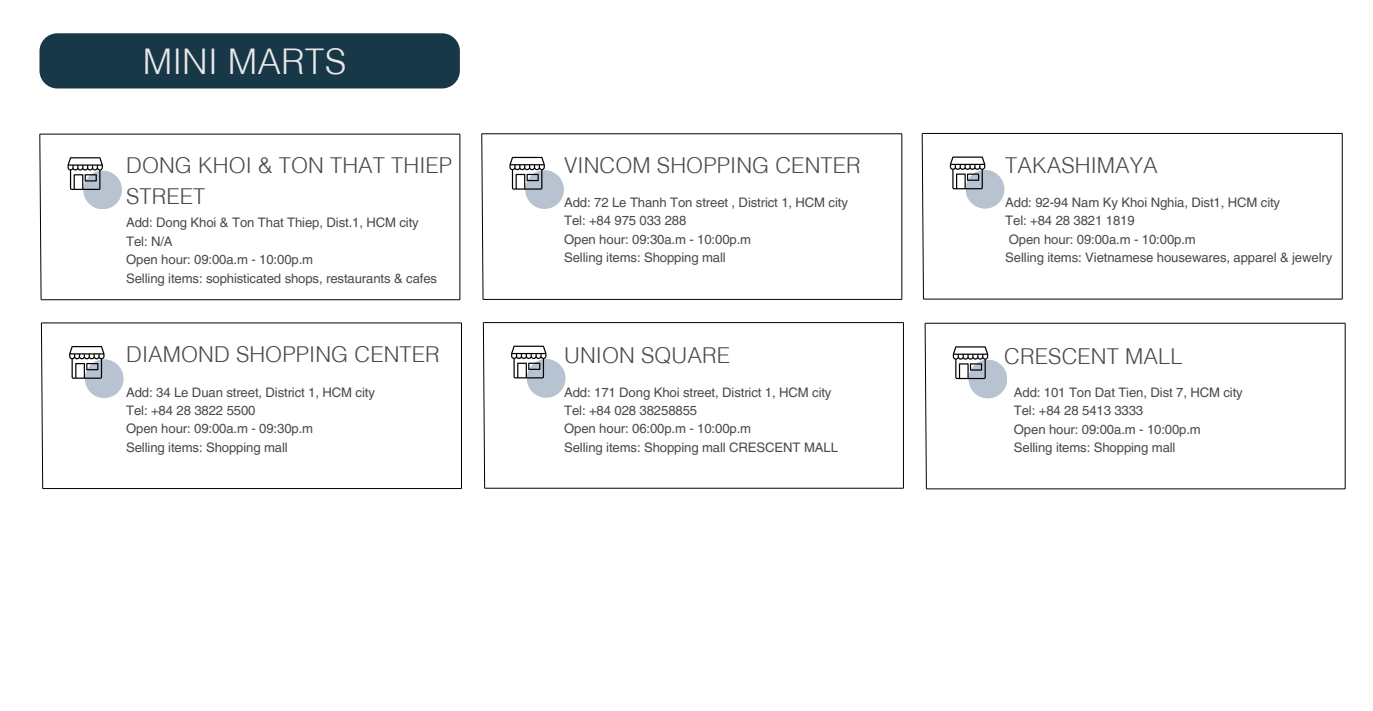
<style>
.page{position:relative;width:1373px;height:711px;background:#fff}
.page>*{position:absolute;margin:0;border:0;box-sizing:border-box;transform-origin:0 0}
.t1{font:300 35.44px "Helvetica LT Thai";letter-spacing:.005em;color:#e8e8e8}
.t2{font:300 21.88px/30.2px "Helvetica LT Thai";letter-spacing:.005em;color:#4a494a}
.t3{font:13.12px/18.4px "Helvetica LT Pro";letter-spacing:-.01em;color:#4a494a}
</style>
<div class="page">
<hr style="left:40px;top:134px;width:420px;height:1px;background:#000">
<hr style="left:41px;top:299px;width:419px;height:1px;background:#000">
<svg style="left:39px;top:133px;width:3px;height:167px"></svg>
<hr style="left:460px;top:134px;width:1px;height:166px;background:#000">
<div style="left:83px;top:170px;width:39px;height:39px;background:#b7c3d1;border-radius:50%"></div>
<svg style="left:67px;top:157px;width:36px;height:33px"></svg>
<hr style="left:41px;top:322px;width:420px;height:1px;background:#000">
<hr style="left:43px;top:488px;width:418px;height:1px;background:#000">
<svg style="left:41px;top:322px;width:2px;height:167px"></svg>
<hr style="left:461px;top:323px;width:1px;height:165px;background:#000">
<div style="left:85px;top:359px;width:39px;height:39px;background:#b7c3d1;border-radius:50%"></div>
<svg style="left:69px;top:346px;width:36px;height:33px"></svg>
<hr style="left:922px;top:133px;width:420px;height:1px;background:#000">
<hr style="left:923px;top:299px;width:419px;height:1px;background:#000">
<svg style="left:921px;top:133px;width:3px;height:167px"></svg>
<hr style="left:1342px;top:133px;width:1px;height:166px;background:#000">
<div style="left:966px;top:170px;width:38px;height:39px;background:#b7c3d1;border-radius:50%"></div>
<svg style="left:950px;top:156px;width:35px;height:33px"></svg>
<hr style="left:482px;top:133px;width:420px;height:1px;background:#000">
<hr style="left:483px;top:299px;width:419px;height:1px;background:#000">
<svg style="left:481px;top:133px;width:3px;height:167px"></svg>
<hr style="left:901px;top:134px;width:1px;height:165px;background:#000">
<div style="left:525px;top:170px;width:39px;height:39px;background:#b7c3d1;border-radius:50%"></div>
<svg style="left:509px;top:157px;width:36px;height:33px"></svg>
<hr style="left:483px;top:322px;width:420px;height:1px;background:#000">
<hr style="left:485px;top:488px;width:418px;height:1px;background:#000">
<svg style="left:483px;top:322px;width:2px;height:167px"></svg>
<hr style="left:903px;top:322px;width:1px;height:166px;background:#000">
<div style="left:527px;top:359px;width:39px;height:39px;background:#b7c3d1;border-radius:50%"></div>
<svg style="left:511px;top:346px;width:35px;height:32px"></svg>
<hr style="left:925px;top:323px;width:420px;height:1px;background:#000">
<hr style="left:926px;top:488px;width:419px;height:1px;background:#000">
<svg style="left:924px;top:322px;width:3px;height:167px"></svg>
<hr style="left:1345px;top:323px;width:1px;height:166px;background:#000">
<div style="left:968px;top:359px;width:39px;height:39px;background:#b7c3d1;border-radius:50%"></div>
<svg style="left:953px;top:346px;width:35px;height:33px"></svg>
<div style="left:39px;top:33px;width:421px;height:55px;background:#183747;border-radius:18px"></div>
<h1 class="t1" style="left:143px;top:41px;width:205px">MINI MARTS</h1>
<h2 class="t2" style="left:126px;top:151px;width:328px">DONG KHOI &amp; TON THAT THIEP<br>STREET</h2>
<h2 class="t2" style="left:564px;top:151px;width:298px">VINCOM SHOPPING CENTER</h2>
<h2 class="t2" style="left:1005px;top:150px;width:154px">TAKASHIMAYA</h2>
<p class="t3" style="left:564px;top:194px;width:285px">Add: 72 Le Thanh Ton street , District 1, HCM city<br>Tel: +84 975 033 288<br>Open hour: 09:30a.m - 10:00p.m<br>Selling items: Shopping mall</p>
<p class="t3" style="left:1005px;top:194px;width:328px">Add: 92-94 Nam Ky Khoi Nghia, Dist1, HCM city<br>Tel: +84 28 3821 1819<br>Open hour: 09:00a.m - 10:00p.m<br>Selling items: Vietnamese housewares, apparel &amp; jewelry</p>
<p class="t3" style="left:126px;top:215px;width:312px">Add: Dong Khoi &amp; Ton That Thiep, Dist.1, HCM city Tel: N/A<br>Open hour: 09:00a.m - 10:00p.m<br>Selling items: sophisticated shops, restaurants &amp; cafes</p>
<h2 class="t2" style="left:126px;top:339px;width:315px">DIAMOND SHOPPING CENTER</h2>
<p class="t3" style="left:126px;top:384px;width:250px">Add: 34 Le Duan street, District 1, HCM city<br>Tel: +84 28 3822 5500<br>Open hour: 09:00a.m - 09:30p.m<br>Selling items: Shopping mall</p>
<h2 class="t2" style="left:564px;top:340px;width:167px">UNION SQUARE</h2>
<p class="t3" style="left:564px;top:384px;width:275px">Add: 171 Dong Khoi street, District 1, HCM city Tel: +84 028 38258855<br>Open hour: 06:00p.m - 10:00p.m<br>Selling items: Shopping mall CRESCENT MALL</p>
<h2 class="t2" style="left:1004px;top:342px;width:180px">CRESCENT MALL</h2>
<p class="t3" style="left:1014px;top:384px;width:230px">Add: 101 Ton Dat Tien, Dist 7, HCM city<br>Tel: +84 28 5413 3333<br>Open hour: 09:00a.m - 10:00p.m<br>Selling items: Shopping mall</p>
</div>
